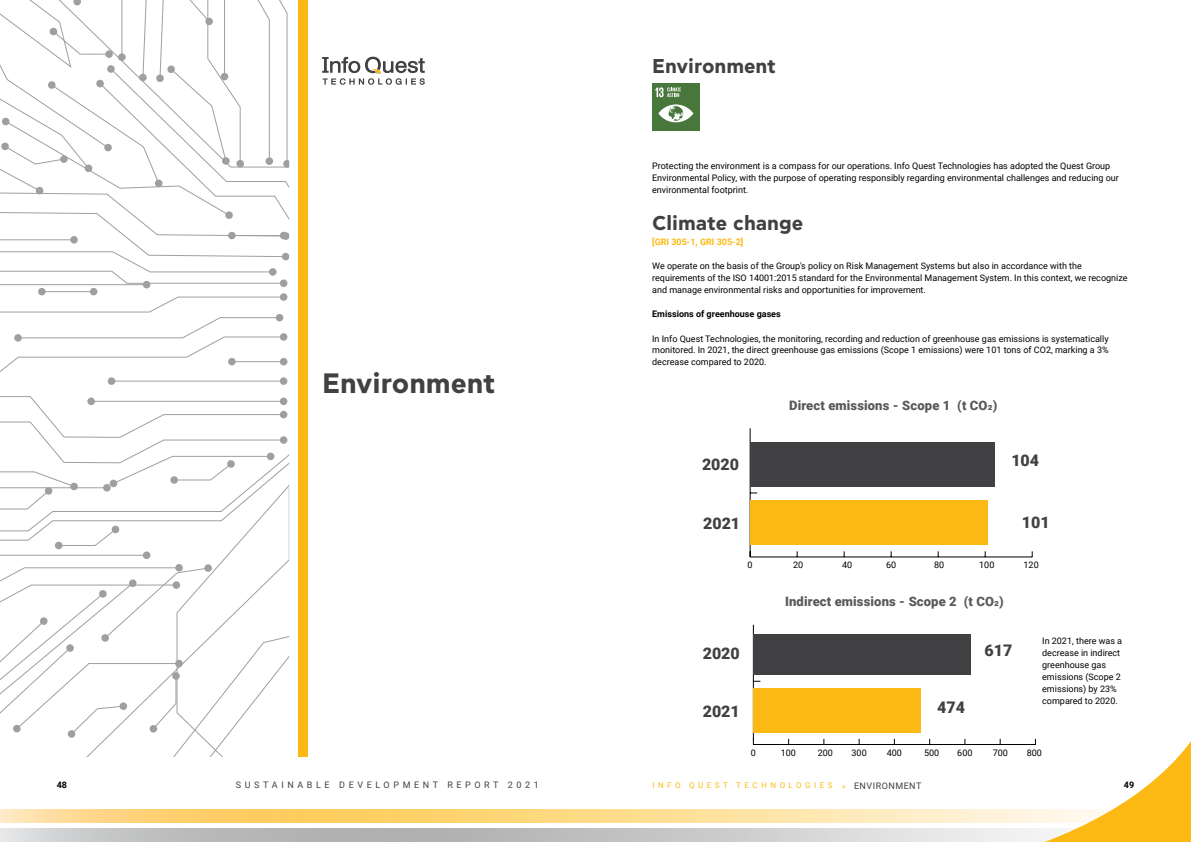
<style>
.page{position:relative;width:1191px;height:842px;background:#fff}
.page>*{position:absolute;margin:0;border:0;box-sizing:border-box;transform-origin:0 0}
.t1{font:700 28px "CF Asty Pro";color:#414042}
.t2{font:700 20px "CF Asty Pro";color:#414042}
.t3{font:900 16px "Roboto";color:#414042}
.t4{font:900 13px "Roboto";letter-spacing:.01em;color:#58595b}
.t5{font:9px/12px "Roboto";color:#000}
.t6{font:9px "Roboto";letter-spacing:.4em;color:#414042}
.t7{font:700 9px "Roboto";color:#000}
.t8{font:700 9px "Roboto";color:#fdb913}
.t9{font:9px "Roboto";letter-spacing:.055em;color:#414042}
.t10{font:8px "Roboto";letter-spacing:.435em;color:#fdb913}
.s1{font-size:8px;color:#fdb913}
</style>
<div class="page">
<svg style="left:0;top:828px;width:999px;height:14px;background:#c6c6c7"></svg>
<svg style="left:0;top:810px;width:999px;height:12px;background:#fddb8e"></svg>
<div style="left:298px;top:0;width:10px;height:757px;background:#fdb913"></div>
<hr style="left:111px;top:381px;width:173px;height:1px;background:#414042">
<div style="left:280px;top:377px;width:7px;height:8px;background:#a09fa0;border-radius:50%"></div>
<div style="left:108px;top:377px;width:7px;height:8px;background:#a09fa0;border-radius:50%"></div>
<svg style="left:0;top:396px;width:289px;height:361px"></svg>
<svg style="left:0;top:0;width:289px;height:378px"></svg>
<svg style="left:322px;top:57px;width:103px;height:28px"></svg>
<hr style="left:750px;top:556px;width:282px;height:1px;background:#000">
<hr style="left:749px;top:428px;width:1px;height:129px;background:#000">
<div style="left:750px;top:500px;width:237px;height:45px;background:#fdb913"></div>
<div style="left:750px;top:442px;width:244px;height:45px;background:#414042"></div>
<hr style="left:753px;top:744px;width:282px;height:1px;background:#000">
<svg style="left:999px;top:738px;width:192px;height:104px"></svg>
<hr style="left:753px;top:625px;width:1px;height:114px;background:#000">
<div style="left:753px;top:688px;width:167px;height:44px;background:#fdb913"></div>
<div style="left:753px;top:634px;width:218px;height:41px;background:#414042"></div>
<div style="left:652px;top:84px;width:47px;height:47px;background:#48773c"></div>
<svg style="left:658px;top:104px;width:35px;height:18px"></svg>
<svg style="left:655px;top:87px;width:26px;height:10px"></svg>
<h1 class="t1" style="left:322px;top:366px;width:175px">Environment</h1>
<h2 class="t2" style="left:652px;top:53px;width:125px">Environment</h2>
<p class="t5" style="left:652px;top:160px;width:468px">Protecting the environment is a compass for our operations. Info Quest Technologies has adopted the Quest Group<br>Environmental Policy, with the purpose of operating responsibly regarding environmental challenges and reducing our environmental footprint.</p>
<h2 class="t2" style="left:652px;top:211px;width:153px">Climate change</h2>
<p class="t8" style="left:652px;top:236px;width:93px">[GRI 305-1, GRI 305-2]</p>
<p class="t5" style="left:652px;top:260px;width:477px">We operate on the basis of the Group's policy on Risk Management Systems but also in accordance with the requirements of the ISO 14001:2015 standard for the Environmental Management System. In this context, we recognize and manage environmental risks and opportunities for improvement.</p>
<p class="t7" style="left:652px;top:308px;width:130px">Emissions of greenhouse gases</p>
<p class="t5" style="left:652px;top:332px;width:458px;text-align:justify">In Info Quest Technologies, the monitoring, recording and reduction of greenhouse gas emissions is systematically monitored. In 2021, the direct greenhouse gas emissions (Scope 1 emissions) were 101 tons of CO2, marking a 3% decrease compared to 2020.</p>
<h3 class="t4" style="left:789px;top:396px;width:210px">Direct emissions - Scope 1 (t CO2)</h3>
<h3 class="t3" style="left:702px;top:453px;width:39px">2020</h3>
<h3 class="t3" style="left:1011px;top:449px;width:29px">104</h3>
<h3 class="t3" style="left:703px;top:512px;width:39px">2021</h3>
<h3 class="t3" style="left:1021px;top:511px;width:29px">101</h3>
<p class="t5" style="left:747px;top:558px;width:7px">0</p>
<p class="t5" style="left:793px;top:558px;width:12px">20</p>
<p class="t5" style="left:842px;top:558px;width:12px">40</p>
<p class="t5" style="left:886px;top:558px;width:12px">60</p>
<p class="t5" style="left:934px;top:558px;width:12px">80</p>
<p class="t5" style="left:979px;top:558px;width:17px">100</p>
<p class="t5" style="left:1023px;top:558px;width:17px">120</p>
<h3 class="t3" style="left:703px;top:642px;width:39px">2020</h3>
<h3 class="t3" style="left:703px;top:700px;width:39px">2021</h3>
<h3 class="t4" style="left:785px;top:592px;width:220px">Indirect emissions - Scope 2 (t CO2)</h3>
<h3 class="t3" style="left:937px;top:696px;width:29px">474</h3>
<h3 class="t3" style="left:984px;top:639px;width:29px">617</h3>
<p class="t5" style="left:1042px;top:634px;width:81px">In 2021, there was a decrease in indirect greenhouse gas emissions (Scope 2 emissions) by 23% compared to 2020.</p>
<p class="t5" style="left:750px;top:747px;width:7px">0</p>
<p class="t5" style="left:781px;top:747px;width:17px">100</p>
<p class="t5" style="left:817px;top:747px;width:17px">200</p>
<p class="t5" style="left:851px;top:747px;width:17px">300</p>
<p class="t5" style="left:886px;top:747px;width:17px">400</p>
<p class="t5" style="left:924px;top:747px;width:17px">500</p>
<p class="t5" style="left:957px;top:747px;width:17px">600</p>
<p class="t5" style="left:992px;top:747px;width:17px">700</p>
<p class="t5" style="left:1026px;top:747px;width:17px">800</p>
<p class="t7" style="left:57px;top:778px;width:12px">48</p>
<p class="t6" style="left:236px;top:778px;width:304px">SUSTAINABLE DEVELOPMENT REPORT 2021</p>
<p class="t10" style="left:652px;top:779px;width:182px">ΙNFO QUEST TECHNOLOGIES</p>
<p class="t7" style="left:1124px;top:778px;width:12px">49</p>
<p class="t9" style="left:841px;top:779px;width:81px"><span class="s1">»</span> ENVIRONMENT</p>
</div>
